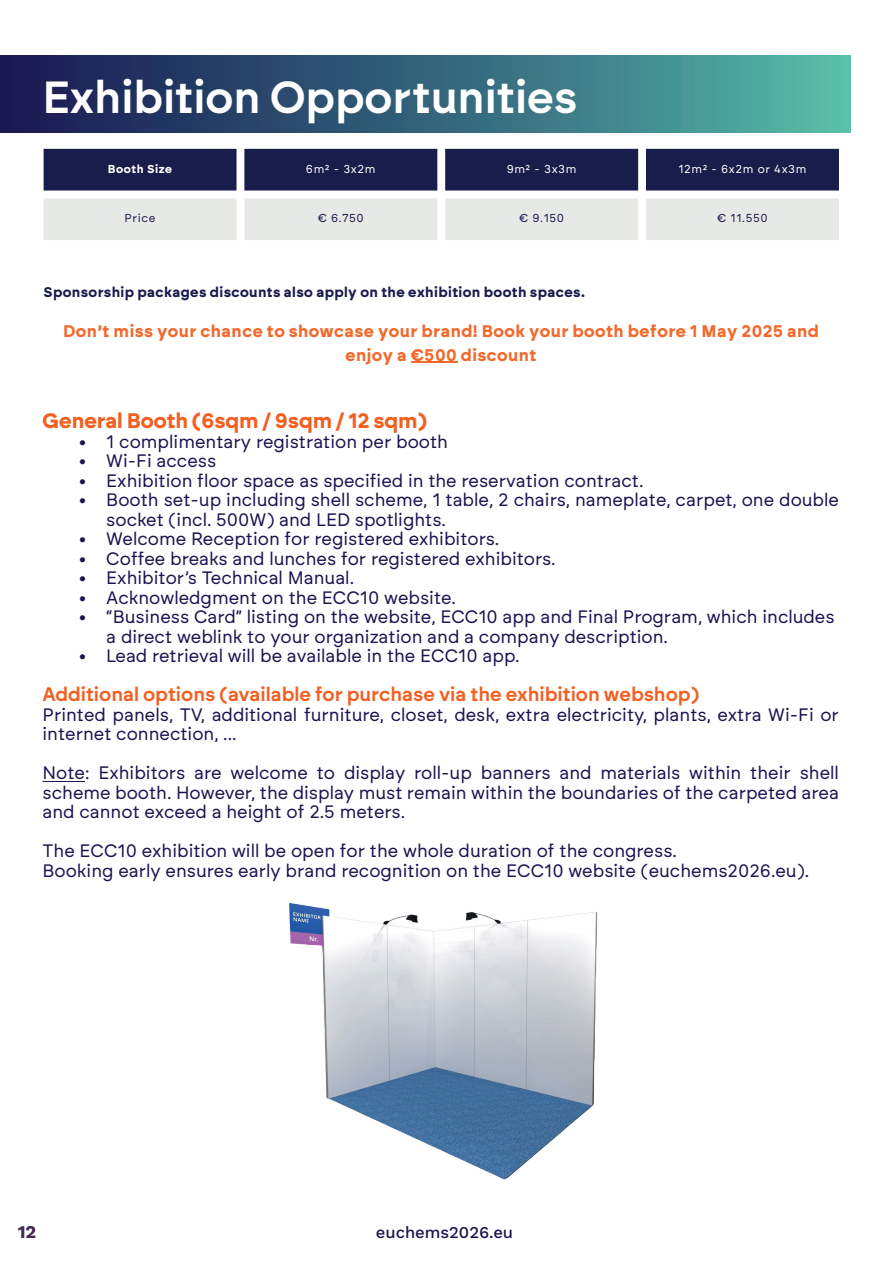
<style>
.page{position:relative;width:893px;height:1263px;background:#fff}
.page>*{position:absolute;margin:0;border:0;box-sizing:border-box;transform-origin:0 0}
.t1{font:600 45px "Brockmann";color:#fff}
.t2{font:700 21px "Brockmann";color:#f25f21}
.t3{font:600 19.5px "Brockmann";color:#f25f21}
.t4{font:18px/19.5px "Brockmann";color:#1c1451}
.t5{font:700 18px "Work Sans";color:#432557}
.t6{font:700 16.8px/23.1px "Brockmann";letter-spacing:.03em;color:#f2692c;text-align:center}
.t7{font:500 16.5px "Work Sans";color:#1c1451}
.t8{font:700 14.1px "Brockmann";letter-spacing:.03em;color:#191d4c}
.t9{font:11.55px "Brockmann";letter-spacing:.05em;color:#fff}
.t10{font:11.55px "Brockmann";letter-spacing:.05em;color:#191d4c}
.t11{font:700 11.55px "Brockmann";letter-spacing:.05em;color:#fff}
</style>
<div class="page">
<div style="left:0;top:56px;width:850px;height:76px;background:linear-gradient(to right,#151450,#54b8a7)"></div>
<hr style="left:43px;top:781px;width:42px;height:1px;background:#1c1451">
<img style="left:289px;top:903px;width:309px;height:277px">
<div style="left:44px;top:149px;width:795px;height:42px;background:#191d4c"></div>
<div style="left:44px;top:198px;width:795px;height:42px;background:#e7e9e7"></div>
<hr style="left:411px;top:361px;width:46px;height:1px;background:#f2692c">
<h1 class="t1" style="left:43px;top:69px;width:536px">Exhibition Opportunities</h1>
<p class="t11" style="left:108px;top:162px;width:66px">Booth Size</p>
<p class="t9" style="left:306px;top:162px;width:71px">6m² - 3x2m</p>
<p class="t9" style="left:507px;top:162px;width:71px">9m² - 3x3m</p>
<p class="t9" style="left:678px;top:162px;width:130px">12m² - 6x2m or 4x3m</p>
<p class="t10" style="left:125px;top:211px;width:32px">Price</p>
<p class="t10" style="left:318px;top:211px;width:47px">€ 6.750</p>
<p class="t10" style="left:519px;top:211px;width:47px">€ 9.150</p>
<p class="t10" style="left:717px;top:211px;width:52px">€ 11.550</p>
<p class="t8" style="left:44px;top:284px;width:543px">Sponsorship packages discounts also apply on the exhibition booth spaces.</p>
<p class="t6" style="left:63px;top:320px;width:757px">Don’t miss your chance to showcase your brand! Book your booth before 1 May 2025 and enjoy a €500 discount</p>
<p class="t2" style="left:43px;top:408px;width:386px">General Booth (6sqm / 9sqm / 12 sqm)</p>
<p class="t4" style="left:79px;top:431px;width:370px">• 1 complimentary registration per booth</p>
<p class="t4" style="left:79px;top:451px;width:138px">• Wi-Fi access</p>
<p class="t4" style="left:79px;top:470px;width:566px">• Exhibition floor space as specified in the reservation contract.</p>
<p class="t4" style="left:106px;top:490px;width:734px;text-indent:-27px">• Booth set-up including shell scheme, 1 table, 2 chairs, nameplate, carpet, one double socket (incl. 500W) and LED spotlights.</p>
<p class="t4" style="left:79px;top:529px;width:422px">• Welcome Reception for registered exhibitors.</p>
<p class="t4" style="left:79px;top:548px;width:478px">• Coffee breaks and lunches for registered exhibitors.</p>
<p class="t4" style="left:79px;top:568px;width:276px">• Exhibitor’s Technical Manual.</p>
<p class="t4" style="left:79px;top:587px;width:378px">• Acknowledgment on the ECC10 website.</p>
<p class="t4" style="left:106px;top:607px;width:730px;text-indent:-27px">• “Business Card” listing on the website, ECC10 app and Final Program, which includes a direct weblink to your organization and a company description.</p>
<p class="t4" style="left:79px;top:646px;width:442px">• Lead retrieval will be available in the ECC10 app.</p>
<p class="t3" style="left:43px;top:682px;width:658px">Additional options (available for purchase via the exhibition webshop)</p>
<p class="t4" style="left:43px;top:704px;width:798px">Printed panels, TV, additional furniture, closet, desk, extra electricity, plants, extra Wi-Fi or internet connection, ...</p>
<p class="t4" style="left:43px;top:763px;width:798px;text-align:justify">Note: Exhibitors are welcome to display roll-up banners and materials within their shell scheme booth. However, the display must remain within the boundaries of the carpeted area and cannot exceed a height of 2.5 meters.</p>
<p class="t4" style="left:43px;top:841px;width:768px">The ECC10 exhibition will be open for the whole duration of the congress.<br>Booking early ensures early brand recognition on the ECC10 website (euchems2026.eu).</p>
<p class="t5" style="left:18px;top:1221px;width:20px">12</p>
<p class="t7" style="left:376px;top:1223px;width:139px">euchems2026.eu</p>
</div>
